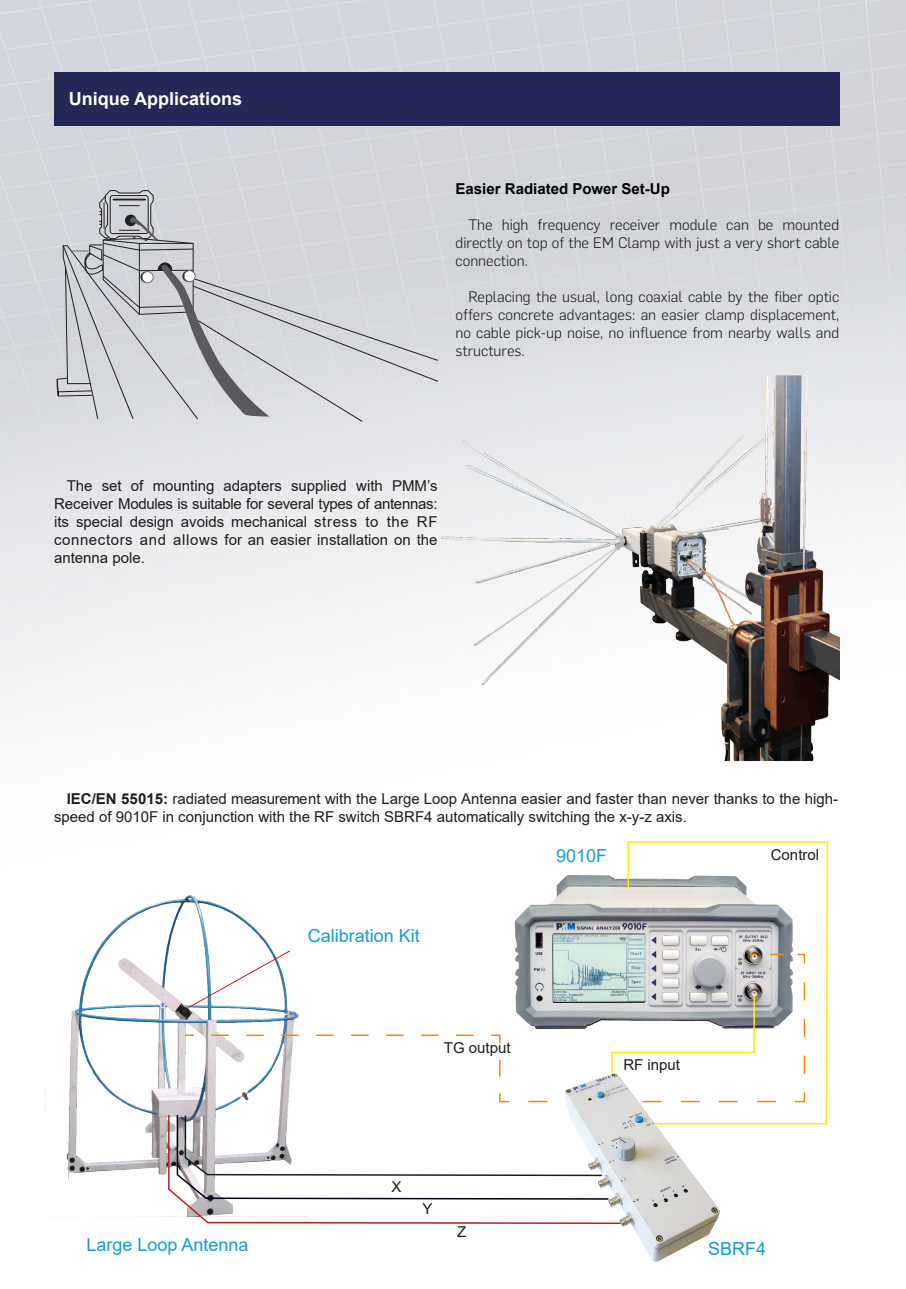
<style>
.page{position:relative;width:906px;height:1289px;background:#fff}
.page>*{position:absolute;margin:0;border:0;box-sizing:border-box;transform-origin:0 0}
.Didascalia_Bold{font:18px "Arial";color:#159ad7}
.t1{font:700 18px "Arial";color:#fff}
.PMM_Paragraph_1{font:15px/18px "Arial";color:#1d1d1b;text-align:justify}
.PMM_Paragraph_1-2{font:300 15px/18px "Flama";color:#1d1d1b;text-align:justify}
.t2{font:700 15px "Arial";color:#000007}
.Didascalia_Bold-2{font:15px "Arial";color:#1d1d1b}
.s1{font-weight:700}
</style>
<div class="page">
<img style="left:0;top:0;width:906px;height:1217px">
<img style="left:46px;top:880px;width:260px;height:336px">
<img style="left:513px;top:873px;width:114px;height:80px">
<svg style="left:57px;top:190px;width:381px;height:232px"></svg>
<svg style="left:188px;top:949px;width:103px;height:4px"></svg>
<svg style="left:627px;top:840px;width:202px;height:285px"></svg>
<svg style="left:183px;top:953px;width:623px;height:149px"></svg>
<svg style="left:167px;top:1113px;width:394px;height:111px"></svg>
<svg style="left:610px;top:991px;width:145px;height:85px"></svg>
<img style="left:561px;top:1064px;width:172px;height:198px">
<img style="left:441px;top:375px;width:398px;height:386px">
<div style="left:54px;top:72px;width:785px;height:53px;background:#252856"></div>
<h2 class="t1" style="left:69px;top:86px;width:175px">Unique Applications</h2>
<h3 class="t2" style="left:455px;top:178px;width:216px">Easier Radiated Power Set-Up</h3>
<p class="PMM_Paragraph_1-2" style="left:455px;top:215px;width:385px;text-indent:13px">The high frequency receiver module can be mounted directly on top of the EM Clamp with just a very short cable connection.</p>
<p class="PMM_Paragraph_1-2" style="left:455px;top:287px;width:385px;text-indent:13px">Replacing the usual, long coaxial cable by the fiber optic offers concrete advantages: an easier clamp displacement, no cable pick-up noise, no influence from nearby walls and structures.</p>
<p class="PMM_Paragraph_1" style="left:54px;top:476px;width:385px;text-indent:13px">The set of mounting adapters supplied with PMM’s Receiver Modules is suitable for several types of antennas: its special design avoids mechanical stress to the RF connectors and allows for an easier installation on the antenna pole.</p>
<p class="PMM_Paragraph_1" style="left:54px;top:789px;width:785px;text-indent:13px"><span class="s1">IEC/EN 55015:</span> radiated measurement with the Large Loop Antenna easier and faster than never thanks to the high&shy;speed of 9010F in conjunction with the RF switch SBRF4 automatically switching the x-y-z axis.</p>
<p class="Didascalia_Bold" style="left:86px;top:1232px;width:164px">Large Loop Antenna</p>
<p class="Didascalia_Bold" style="left:308px;top:922px;width:114px">Calibration Kit</p>
<p class="Didascalia_Bold-2" style="left:444px;top:1037px;width:68px">TG output</p>
<p class="Didascalia_Bold-2" style="left:391px;top:1175px;width:12px">X</p>
<p class="Didascalia_Bold-2" style="left:422px;top:1198px;width:12px">Y</p>
<p class="Didascalia_Bold-2" style="left:457px;top:1220px;width:11px">Z</p>
<p class="Didascalia_Bold" style="left:556px;top:843px;width:53px">9010F</p>
<p class="Didascalia_Bold-2" style="left:771px;top:844px;width:50px">Control</p>
<p class="Didascalia_Bold-2" style="left:623px;top:1054px;width:58px">RF input</p>
<p class="Didascalia_Bold" style="left:708px;top:1236px;width:60px">SBRF4</p>
</div>
